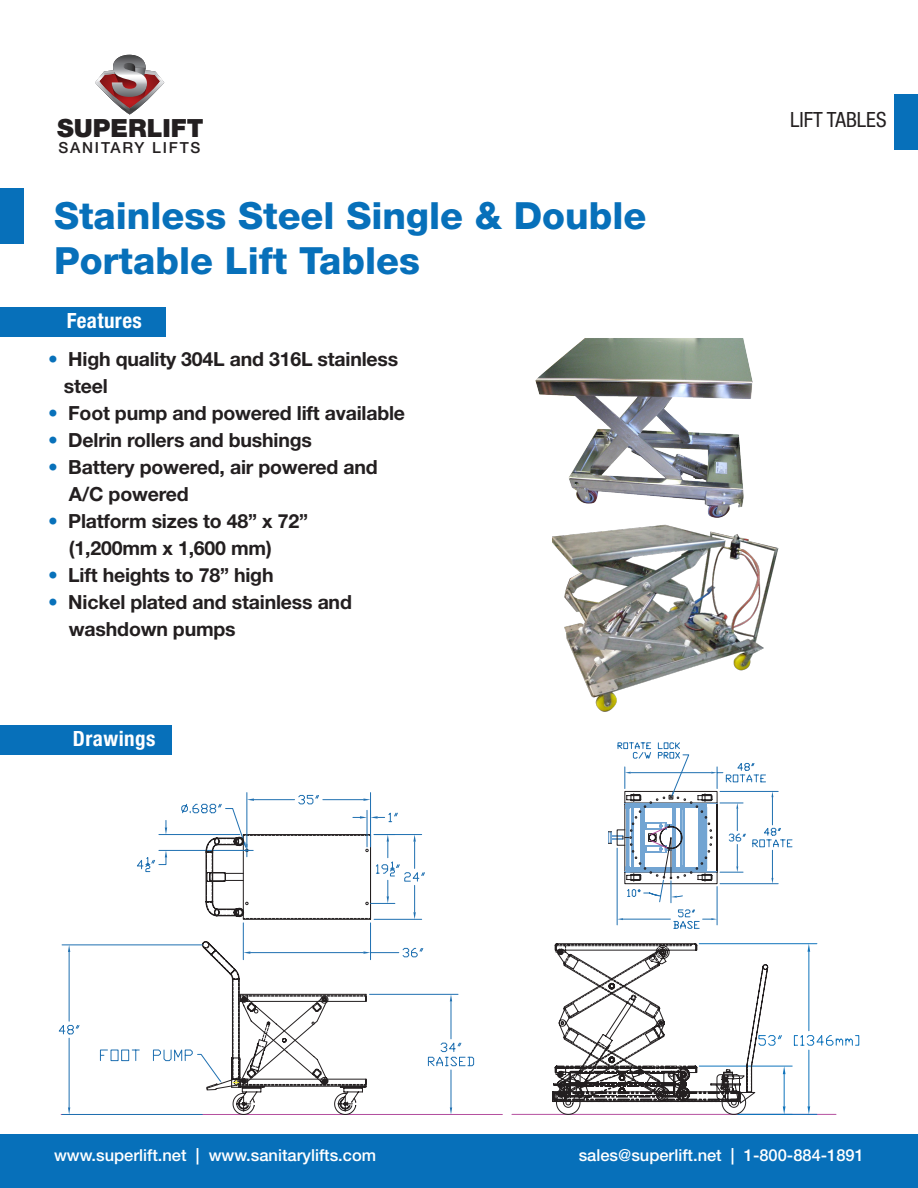
<style>
.page{position:relative;width:918px;height:1188px;background:#fff}
.page>*{position:absolute;margin:0;border:0;box-sizing:border-box;transform-origin:0 0}
.t1{font:800 37.5px "Helvetica Neue LT Std";color:#0770ba}
.t2{font:900 25.05px "Helvetica Neue LT Std";color:#231f20}
.t3{font:700 condensed 21px "Helvetica Neue LT Std";letter-spacing:.02em;color:#fff}
.t4{font:condensed 21px "Helvetica Neue LT Std";color:#231f20}
.t5{font:700 19.5px "Helvetica Neue LT Std";letter-spacing:-.01em;color:#231f20}
.t6{font:500 16.5px "Helvetica Neue LT Std";color:#fff}
.t7{font:500 15.3px "Helvetica Neue LT Std";letter-spacing:.12em;color:#231f20}
.s1{color:#0871ba}
</style>
<div class="page">
<div style="left:0;top:188px;width:24px;height:55px;background:#0770ba"></div>
<svg style="left:95px;top:55px;width:69px;height:60px"></svg>
<div style="left:0;top:307px;width:166px;height:30px;background:#0770ba"></div>
<div style="left:0;top:725px;width:172px;height:30px;background:#0770ba"></div>
<div style="left:894px;top:94px;width:24px;height:56px;background:#0770ba"></div>
<div style="left:0;top:1134px;width:918px;height:54px;background:#0770ba"></div>
<img style="left:535px;top:338px;width:218px;height:180px">
<img style="left:552px;top:524px;width:227px;height:188px">
<hr style="left:61px;top:1114px;width:441px;height:1px;background:#b5509f">
<svg style="left:100px;top:792px;width:374px;height:323px"></svg>
<hr style="left:69px;top:1038px;width:1px;height:69px;background:#1f70b1">
<hr style="left:69px;top:952px;width:1px;height:69px;background:#1f70b1">
<hr style="left:62px;top:1114px;width:140px;height:1px;background:#1f70b1">
<hr style="left:62px;top:945px;width:140px;height:1px;background:#1f70b1">
<svg style="left:68px;top:945px;width:2px;height:7px"></svg>
<svg style="left:68px;top:1107px;width:2px;height:7px"></svg>
<svg style="left:58px;top:1024px;width:22px;height:11px"></svg>
<hr style="left:512px;top:1114px;width:324px;height:1px;background:#b5509f">
<svg style="left:552px;top:943px;width:307px;height:172px"></svg>
<hr style="left:623px;top:919px;width:47px;height:1px;background:#1f70b1">
<hr style="left:717px;top:887px;width:1px;height:38px;background:#1f70b1">
<hr style="left:617px;top:848px;width:1px;height:77px;background:#1f70b1">
<svg style="left:617px;top:918px;width:6px;height:2px"></svg>
<svg style="left:674px;top:909px;width:43px;height:20px"></svg>
<svg style="left:608px;top:742px;width:184px;height:161px"></svg>
<p class="t2" style="left:57px;top:113px;width:148px">SUPERLIFT</p>
<p class="t7" style="left:58px;top:138px;width:144px">SANITARY LIFTS</p>
<p class="t1" style="left:54px;top:193px;width:594px">Stainless Steel Single &amp; Double</p>
<p class="t1" style="left:54px;top:238px;width:367px">Portable Lift Tables</p>
<p class="t3" style="left:67px;top:308px;width:76px">Features</p>
<p class="t5" style="left:48px;top:347px;width:352px"><span class="s1">•</span> High quality 304L and 316L stainless</p>
<p class="t5" style="left:64px;top:374px;width:45px">steel</p>
<p class="t5" style="left:48px;top:401px;width:359px"><span class="s1">•</span> Foot pump and powered lift available</p>
<p class="t5" style="left:48px;top:428px;width:265px"><span class="s1">•</span> Delrin rollers and bushings</p>
<p class="t5" style="left:48px;top:455px;width:331px"><span class="s1">•</span> Battery powered, air powered and</p>
<p class="t5" style="left:69px;top:482px;width:121px">A/C powered</p>
<p class="t5" style="left:48px;top:509px;width:261px"><span class="s1">•</span> Platform sizes to 48” x 72”</p>
<p class="t5" style="left:69px;top:536px;width:204px">(1,200mm x 1,600 mm)</p>
<p class="t5" style="left:48px;top:563px;width:227px"><span class="s1">•</span> Lift heights to 78” high</p>
<p class="t5" style="left:48px;top:590px;width:305px"><span class="s1">•</span> Nickel plated and stainless and</p>
<p class="t5" style="left:69px;top:617px;width:168px">washdown pumps</p>
<p class="t3" style="left:73px;top:726px;width:84px">Drawings</p>
<p class="t4" style="left:790px;top:108px;width:98px">LIFT TABLES</p>
<p class="t6" style="left:54px;top:1145px;width:324px">www.superlift.net | www.sanitarylifts.com</p>
<p class="t6" style="left:579px;top:1145px;width:287px">sales@superlift.net | 1-800-884-1891</p>
</div>
